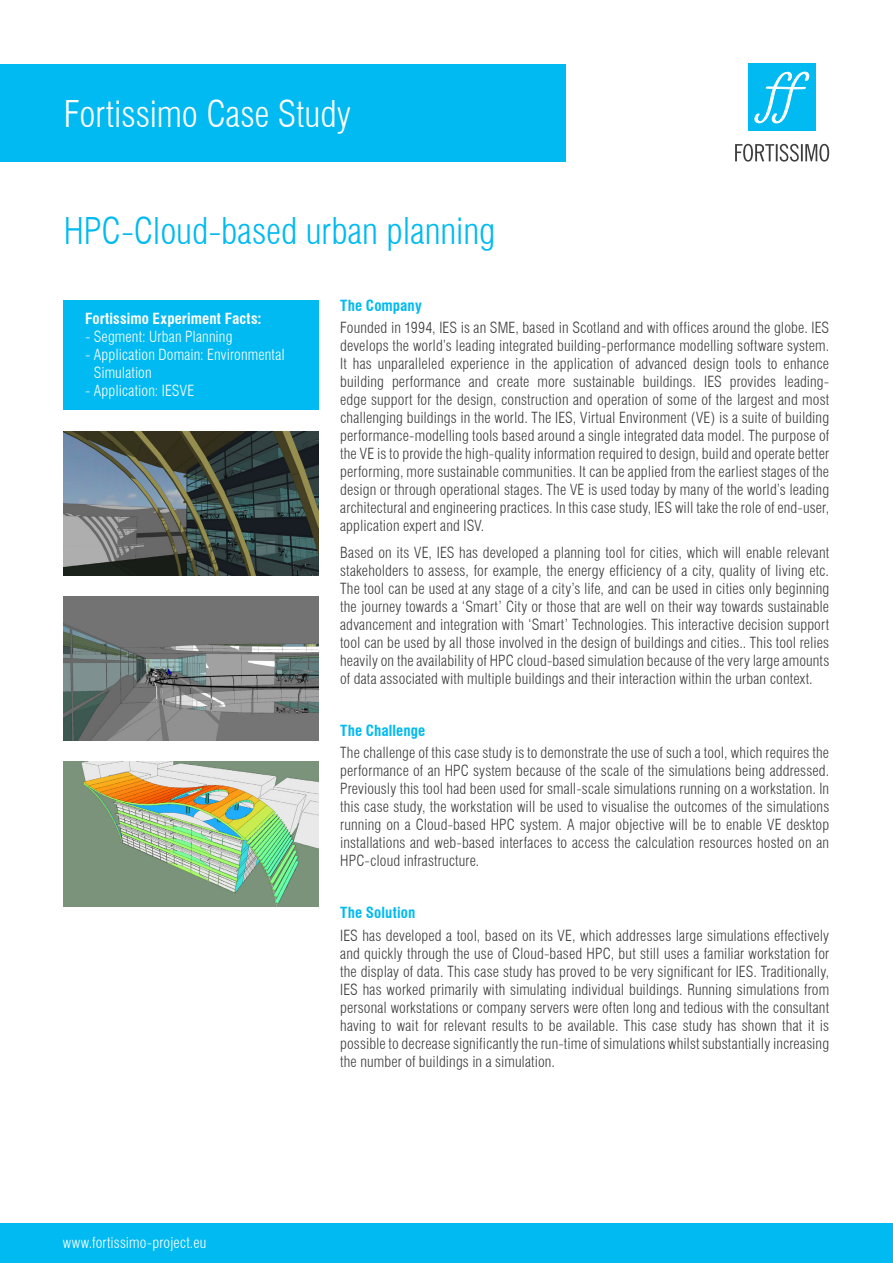
<style>
.page{position:relative;width:893px;height:1263px;background:#fff}
.page>*{position:absolute;margin:0;border:0;box-sizing:border-box;transform-origin:0 0}
.naslov_1{font:300 condensed 36px "Swiss 721 BT";letter-spacing:-.005em;color:#00baf1}
.t1{font:300 condensed 36px "Swiss 721 BT";letter-spacing:-.005em;color:#fff}
.glavno_besedilo{font:300 condensed 15px/18px "Swiss 721 BT";letter-spacing:.01em;color:#3e3e3f;text-align:justify}
.belo_besedilo{font:300 condensed 15px/18px "Swiss 721 BT";letter-spacing:.01em;color:#fff}
.naslov_2{font:700 condensed 15px "Swiss 721 BT";letter-spacing:.005em;color:#00baf1}
.t2{font:700 condensed 15px "Swiss 721 BT";letter-spacing:.01em;color:#fff}
</style>
<div class="page">
<div style="left:0;top:64px;width:566px;height:98px;background:#00baf1"></div>
<div style="left:748px;top:64px;width:68px;height:67px;background:#00baf1"></div>
<svg style="left:735px;top:144px;width:94px;height:18px"></svg>
<svg style="left:754px;top:71px;width:56px;height:52px"></svg>
<div style="left:64px;top:300px;width:255px;height:109px;background:#00baf1"></div>
<div style="left:0;top:1224px;width:893px;height:39px;background:#00baf1"></div>
<img style="left:64px;top:596px;width:255px;height:145px">
<img style="left:64px;top:431px;width:255px;height:144px">
<img style="left:64px;top:762px;width:255px;height:144px">
<p class="t1" style="left:64px;top:92px;width:289px">Fortissimo Case Study</p>
<p class="naslov_1" style="left:64px;top:210px;width:433px">HPC-Cloud-based urban planning</p>
<p class="t2" style="left:85px;top:310px;width:178px">Fortissimo Experiment Facts:</p>
<p class="belo_besedilo" style="left:85px;top:328px;width:149px">- Segment: Urban Planning</p>
<p class="belo_besedilo" style="left:94px;top:346px;width:193px;text-indent:-9px">- Application Domain: Environmental<br>Simulation</p>
<p class="belo_besedilo" style="left:85px;top:382px;width:111px">- Application: IESVE</p>
<p class="naslov_2" style="left:340px;top:297px;width:83px">The Company</p>
<p class="glavno_besedilo" style="left:340px;top:319px;width:491px">Founded in 1994, IES is an SME, based in Scotland and with offices around the globe. IES develops the world’s leading integrated building-performance modelling software system.<br>It has unparalleled experience in the application of advanced design tools to enhance building performance and create more sustainable buildings. IES provides leading&shy;edge support for the design, construction and operation of some of the largest and most challenging buildings in the world. The IES, Virtual Environment (VE) is a suite of building performance-modelling tools based around a single integrated data model. The purpose of the VE is to provide the high-quality information required to design, build and operate better performing, more sustainable communities. It can be applied from the earliest stages of the design or through operational stages. The VE is used today by many of the world’s leading architectural and engineering practices. In this case study, IES will take the role of end-user, application expert and ISV.</p>
<p class="glavno_besedilo" style="left:340px;top:543px;width:491px">Based on its VE, IES has developed a planning tool for cities, which will enable relevant stakeholders to assess, for example, the energy efficiency of a city, quality of living etc.<br>The tool can be used at any stage of a city’s life, and can be used in cities only beginning the journey towards a ‘Smart’ City or those that are well on their way towards sustainable advancement and integration with ‘Smart’ Technologies. This interactive decision support tool can be used by all those involved in the design of buildings and cities.. This tool relies heavily on the availability of HPC cloud-based simulation because of the very large amounts of data associated with multiple buildings and their interaction within the urban context.</p>
<p class="naslov_2" style="left:340px;top:721px;width:87px">The Challenge</p>
<p class="glavno_besedilo" style="left:340px;top:744px;width:491px">The challenge of this case study is to demonstrate the use of such a tool, which requires the performance of an HPC system because of the scale of the simulations being addressed.<br>Previously this tool had been used for small-scale simulations running on a workstation. In this case study, the workstation will be used to visualise the outcomes of the simulations running on a Cloud-based HPC system. A major objective will be to enable VE desktop installations and web-based interfaces to access the calculation resources hosted on an HPC-cloud infrastructure.</p>
<p class="naslov_2" style="left:340px;top:904px;width:77px">The Solution</p>
<p class="glavno_besedilo" style="left:340px;top:926px;width:491px">IES has developed a tool, based on its VE, which addresses large simulations effectively and quickly through the use of Cloud-based HPC, but still uses a familiar workstation for the display of data. This case study has proved to be very significant for IES. Traditionally, IES has worked primarily with simulating individual buildings. Running simulations from personal workstations or company servers were often long and tedious with the consultant having to wait for relevant results to be available. This case study has shown that it is possible to decrease significantly the run-time of simulations whilst substantially increasing the number of buildings in a simulation.</p>
<p class="belo_besedilo" style="left:63px;top:1233px;width:145px">www.fortissimo-project.eu</p>
</div>
